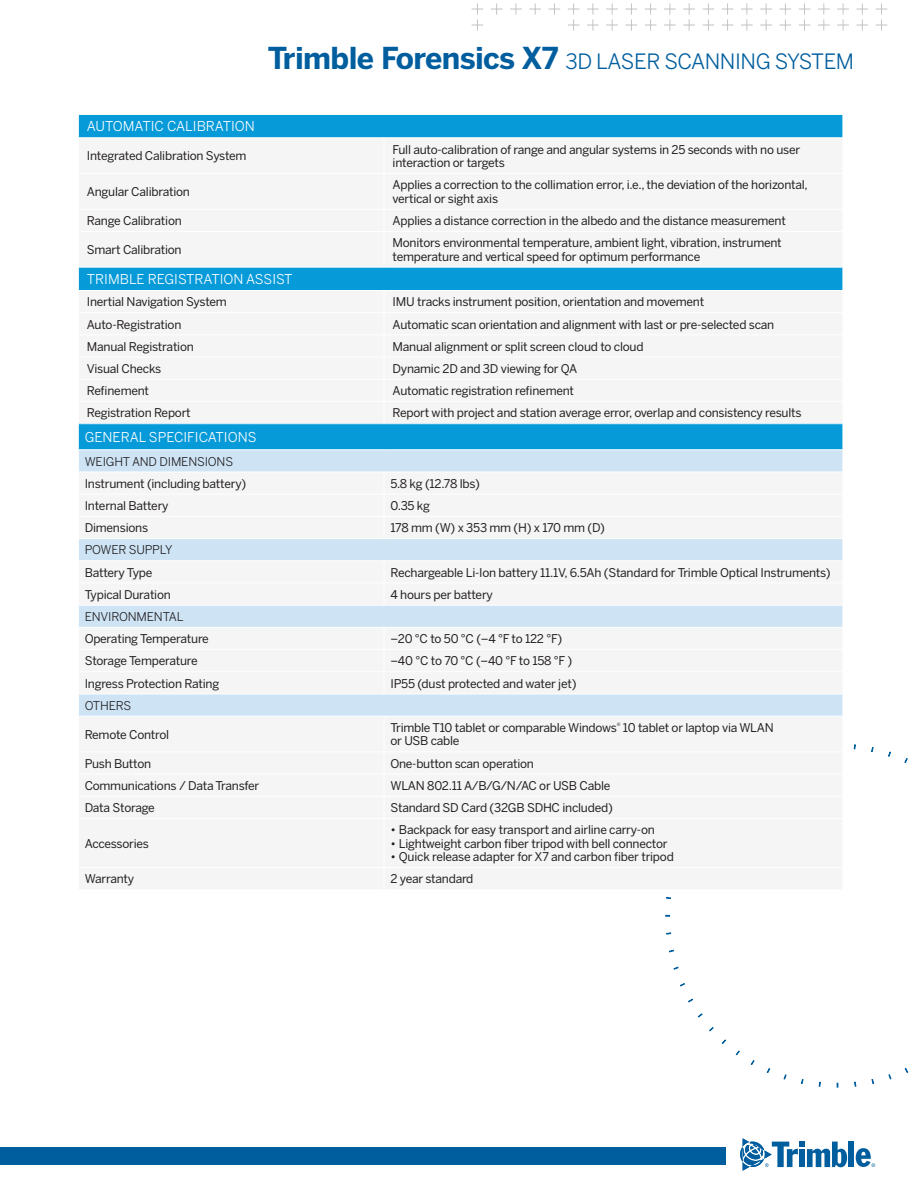
<style>
.page{position:relative;width:918px;height:1188px;background:#fff}
.page>*{position:absolute;margin:0;border:0;box-sizing:border-box;transform-origin:0 0}
.t1{font:21px "Benton Sans";letter-spacing:-.02em;color:#005e9e}
.t2{font:13.5px "Benton Sans";color:#fff}
.t3{font:12px/13.5px "Benton Sans";letter-spacing:-.02em;color:#231f20}
.t4{font:12px "Benton Sans";letter-spacing:-.015em;color:#231f20}
.s1{font-weight:700;font-size:30px}
</style>
<div class="page">
<svg style="left:471px;top:3px;width:416px;height:28px"></svg>
<div style="left:849px;top:1142px;width:5px;height:25px;background:#005e9e"></div>
<svg style="left:740px;top:1138px;width:107px;height:33px"></svg>
<svg style="left:856px;top:1148px;width:19px;height:19px"></svg>
<div style="left:0;top:1148px;width:725px;height:17px;background:#005e9e"></div>
<svg style="left:904px;top:1068px;width:4px;height:5px"></svg>
<svg style="left:888px;top:1074px;width:4px;height:6px"></svg>
<svg style="left:871px;top:1079px;width:3px;height:5px"></svg>
<svg style="left:854px;top:1082px;width:3px;height:5px"></svg>
<svg style="left:818px;top:1082px;width:3px;height:5px"></svg>
<svg style="left:801px;top:1079px;width:3px;height:5px"></svg>
<svg style="left:783px;top:1074px;width:4px;height:6px"></svg>
<svg style="left:767px;top:1068px;width:4px;height:5px"></svg>
<svg style="left:750px;top:1060px;width:5px;height:5px"></svg>
<svg style="left:735px;top:1050px;width:5px;height:6px"></svg>
<svg style="left:721px;top:1039px;width:5px;height:5px"></svg>
<svg style="left:709px;top:1027px;width:5px;height:5px"></svg>
<svg style="left:698px;top:1013px;width:5px;height:5px"></svg>
<svg style="left:688px;top:998px;width:5px;height:5px"></svg>
<svg style="left:680px;top:983px;width:5px;height:4px"></svg>
<svg style="left:673px;top:966px;width:6px;height:4px"></svg>
<svg style="left:669px;top:949px;width:5px;height:4px"></svg>
<svg style="left:666px;top:932px;width:5px;height:3px"></svg>
<svg style="left:854px;top:744px;width:2px;height:6px"></svg>
<svg style="left:871px;top:747px;width:3px;height:5px"></svg>
<svg style="left:888px;top:751px;width:3px;height:6px"></svg>
<svg style="left:904px;top:758px;width:4px;height:5px"></svg>
<div style="left:79px;top:115px;width:764px;height:22px;background:#069ad9"></div>
<div style="left:79px;top:268px;width:764px;height:22px;background:#069ad9"></div>
<div style="left:78px;top:424px;width:765px;height:26px;background:#069ad9"></div>
<svg style="left:79px;top:450px;width:764px;height:266px;fill:#f5f5f5"></svg>
<svg style="left:78px;top:115px;width:1px;height:22px"></svg>
<hr style="left:78px;top:494px;width:306px;height:1px;background:#fff">
<hr style="left:384px;top:494px;width:459px;height:1px;background:#fff">
<svg style="left:384px;top:473px;width:1px;height:65px"></svg>
<svg style="left:384px;top:561px;width:1px;height:44px"></svg>
<svg style="left:384px;top:628px;width:1px;height:66px"></svg>
<svg style="left:78px;top:268px;width:1px;height:181px"></svg>
<hr style="left:78px;top:379px;width:306px;height:1px;background:#fff">
<hr style="left:78px;top:401px;width:306px;height:1px;background:#fff">
<hr style="left:78px;top:538px;width:306px;height:1px;background:#fff">
<hr style="left:384px;top:538px;width:459px;height:1px;background:#fff">
<hr style="left:78px;top:560px;width:306px;height:1px;background:#fff">
<hr style="left:384px;top:560px;width:459px;height:1px;background:#fff">
<hr style="left:78px;top:583px;width:306px;height:1px;background:#fff">
<hr style="left:384px;top:583px;width:459px;height:1px;background:#fff">
<hr style="left:78px;top:605px;width:306px;height:1px;background:#fff">
<hr style="left:384px;top:605px;width:459px;height:1px;background:#fff">
<hr style="left:78px;top:627px;width:306px;height:1px;background:#fff">
<hr style="left:384px;top:627px;width:459px;height:1px;background:#fff">
<hr style="left:78px;top:649px;width:306px;height:1px;background:#fff">
<hr style="left:384px;top:649px;width:459px;height:1px;background:#fff">
<hr style="left:78px;top:671px;width:306px;height:1px;background:#fff">
<hr style="left:384px;top:671px;width:459px;height:1px;background:#fff">
<hr style="left:78px;top:694px;width:306px;height:1px;background:#fff">
<hr style="left:384px;top:694px;width:459px;height:1px;background:#fff">
<hr style="left:78px;top:290px;width:306px;height:1px;background:#fff">
<hr style="left:78px;top:357px;width:306px;height:1px;background:#fff">
<hr style="left:78px;top:423px;width:306px;height:1px;background:#fff">
<hr style="left:78px;top:449px;width:306px;height:1px;background:#fff">
<hr style="left:384px;top:449px;width:459px;height:1px;background:#fff">
<hr style="left:78px;top:472px;width:306px;height:1px;background:#fff">
<hr style="left:384px;top:472px;width:459px;height:1px;background:#fff">
<hr style="left:78px;top:516px;width:306px;height:1px;background:#fff">
<hr style="left:384px;top:516px;width:459px;height:1px;background:#fff">
<h1 class="t1" style="left:268px;top:47px;width:588px"><span class="s1">Trimble Forensics X7</span> 3D LASER SCANNING SYSTEM</h1>
<p class="t2" style="left:87px;top:117px;width:170px">AUTOMATIC CALIBRATION</p>
<p class="t3" style="left:87px;top:149px;width:161px">Integrated Calibration System</p>
<p class="t3" style="left:393px;top:142px;width:409px">Full auto-calibration of range and angular systems in 25 seconds with no user interaction or targets</p>
<p class="t3" style="left:87px;top:184px;width:105px">Angular Calibration</p>
<p class="t3" style="left:393px;top:178px;width:417px">Applies a correction to the collimation error, i.e., the deviation of the horizontal, vertical or sight axis</p>
<p class="t3" style="left:87px;top:213px;width:97px">Range Calibration</p>
<p class="t3" style="left:393px;top:213px;width:395px">Applies a distance correction in the albedo and the distance measurement</p>
<p class="t3" style="left:87px;top:242px;width:96px">Smart Calibration</p>
<p class="t3" style="left:393px;top:236px;width:391px">Monitors environmental temperature, ambient light, vibration, instrument temperature and vertical speed for optimum performance</p>
<p class="t2" style="left:87px;top:270px;width:207px">TRIMBLE REGISTRATION ASSIST</p>
<p class="t3" style="left:87px;top:295px;width:142px">Inertial Navigation System</p>
<p class="t3" style="left:393px;top:295px;width:313px">IMU tracks instrument position, orientation and movement</p>
<p class="t3" style="left:87px;top:317px;width:96px">Auto-Registration</p>
<p class="t3" style="left:393px;top:317px;width:383px">Automatic scan orientation and alignment with last or pre‑selected scan</p>
<p class="t3" style="left:87px;top:339px;width:109px">Manual Registration</p>
<p class="t3" style="left:393px;top:339px;width:252px">Manual alignment or split screen cloud to cloud</p>
<p class="t3" style="left:87px;top:361px;width:76px">Visual Checks</p>
<p class="t3" style="left:393px;top:361px;width:186px">Dynamic 2D and 3D viewing for QA</p>
<p class="t3" style="left:87px;top:383px;width:64px">Refinement</p>
<p class="t3" style="left:393px;top:383px;width:183px">Automatic registration refinement</p>
<p class="t3" style="left:87px;top:406px;width:106px">Registration Report</p>
<p class="t3" style="left:393px;top:406px;width:410px">Report with project and station average error, overlap and consistency results</p>
<p class="t2" style="left:85px;top:427px;width:173px">GENERAL SPECIFICATIONS</p>
<p class="t4" style="left:85px;top:453px;width:150px">WEIGHT AND DIMENSIONS</p>
<p class="t3" style="left:85px;top:476px;width:163px">Instrument (including battery)</p>
<p class="t3" style="left:390px;top:476px;width:91px">5.8 kg (12.78 lbs)</p>
<p class="t3" style="left:85px;top:498px;width:86px">Internal Battery</p>
<p class="t3" style="left:390px;top:498px;width:41px">0.35 kg</p>
<p class="t3" style="left:85px;top:520px;width:65px">Dimensions</p>
<p class="t3" style="left:390px;top:520px;width:216px">178 mm (W) x 353 mm (H) x 170 mm (D)</p>
<p class="t4" style="left:85px;top:542px;width:89px">POWER SUPPLY</p>
<p class="t3" style="left:85px;top:565px;width:69px">Battery Type</p>
<p class="t3" style="left:390px;top:565px;width:442px">Rechargeable Li-Ion battery 11.1V, 6.5Ah (Standard for Trimble Optical Instruments)</p>
<p class="t3" style="left:85px;top:587px;width:88px">Typical Duration</p>
<p class="t3" style="left:390px;top:587px;width:104px">4 hours per battery</p>
<p class="t4" style="left:85px;top:608px;width:100px">ENVIRONMENTAL</p>
<p class="t3" style="left:85px;top:631px;width:126px">Operating Temperature</p>
<p class="t3" style="left:390px;top:631px;width:173px">–20 °C to 50 °C (–4 °F to 122 °F)</p>
<p class="t3" style="left:85px;top:654px;width:115px">Storage Temperature</p>
<p class="t3" style="left:390px;top:654px;width:183px">–40 °C to 70 °C (–40 °F to 158 °F )</p>
<p class="t3" style="left:85px;top:676px;width:136px">Ingress Protection Rating</p>
<p class="t3" style="left:390px;top:676px;width:188px">IP55 (dust protected and water jet)</p>
<p class="t4" style="left:85px;top:697px;width:48px">OTHERS</p>
<p class="t3" style="left:85px;top:727px;width:86px">Remote Control</p>
<p class="t3" style="left:390px;top:720px;width:385px">Trimble T10 tablet or comparable Windows<sup>®</sup> 10 tablet or laptop via WLAN or USB cable</p>
<p class="t3" style="left:85px;top:756px;width:68px">Push Button</p>
<p class="t3" style="left:390px;top:756px;width:145px">One-button scan operation</p>
<p class="t3" style="left:85px;top:778px;width:176px">Communications / Data Transfer</p>
<p class="t3" style="left:390px;top:778px;width:222px">WLAN 802.11 A/B/G/N/AC or USB Cable</p>
<p class="t3" style="left:85px;top:800px;width:72px">Data Storage</p>
<p class="t3" style="left:390px;top:800px;width:224px">Standard SD Card (32GB SDHC included)</p>
<p class="t3" style="left:85px;top:836px;width:66px">Accessories</p>
<p class="t3" style="left:390px;top:823px;width:266px">• Backpack for easy transport and airline carry-on</p>
<p class="t3" style="left:390px;top:836px;width:279px">• Lightweight carbon fiber tripod with bell connector</p>
<p class="t3" style="left:390px;top:850px;width:285px">• Quick release adapter for X7 and carbon fiber tripod</p>
<p class="t3" style="left:85px;top:872px;width:51px">Warranty</p>
<p class="t3" style="left:390px;top:872px;width:85px">2 year standard</p>
</div>
